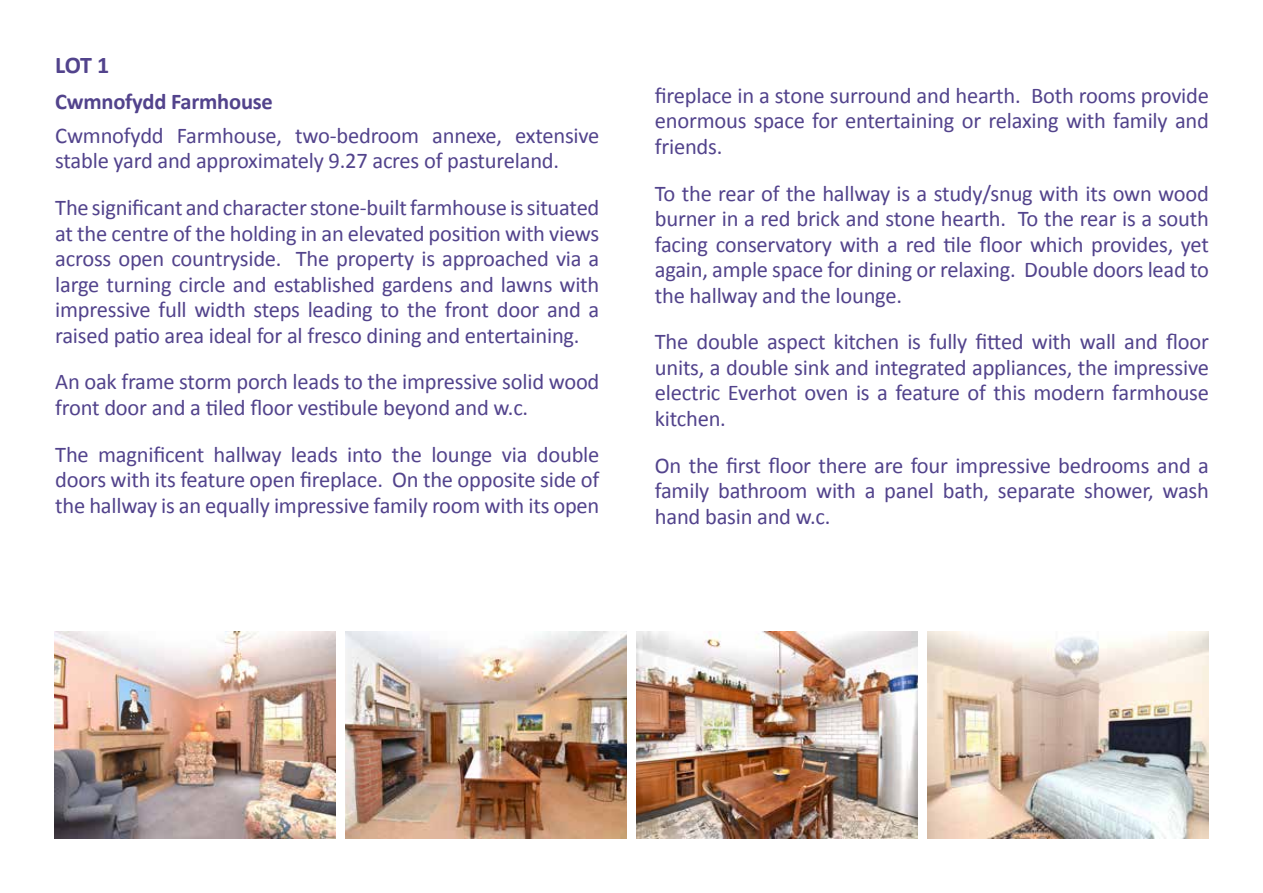
<style>
.page{position:relative;width:1263px;height:893px;background:#fff}
.page>*{position:absolute;margin:0;border:0;box-sizing:border-box;transform-origin:0 0}
.t1{font:700 24px "Calibri";color:#52438c}
.t2{font:22.5px/25.5px "Calibri";letter-spacing:-.01em;color:#52438c;text-align:justify}
.t3{font:700 22.5px "Calibri";letter-spacing:-.01em;color:#52438c}
</style>
<div class="page">
<img style="left:54px;top:631px;width:281px;height:208px">
<img style="left:345px;top:631px;width:281px;height:208px">
<img style="left:636px;top:631px;width:282px;height:208px">
<img style="left:927px;top:631px;width:282px;height:208px">
<p class="t1" style="left:55px;top:50px;width:55px">LOT 1</p>
<p class="t3" style="left:55px;top:87px;width:219px">Cwmnofydd Farmhouse</p>
<p class="t2" style="left:55px;top:122px;width:546px">Cwmnofydd Farmhouse, two-bedroom annexe, extensive stable yard and approximately 9.27 acres of pastureland.</p>
<p class="t2" style="left:55px;top:194px;width:546px">The significant and character stone-built farmhouse is situated at the centre of the holding in an elevated position with views across open countryside. The property is approached via a large turning circle and established gardens and lawns with impressive full width steps leading to the front door and a raised patio area ideal for al fresco dining and entertaining.</p>
<p class="t2" style="left:55px;top:368px;width:546px">An oak frame storm porch leads to the impressive solid wood front door and a tiled floor vestibule beyond and w.c.</p>
<p class="t2" style="left:55px;top:440px;width:546px">The magnificent hallway leads into the lounge via double doors with its feature open fireplace. On the opposite side of the hallway is an equally impressive family room with its open</p>
<p class="t2" style="left:655px;top:82px;width:556px">fireplace in a stone surround and hearth. Both rooms provide enormous space for entertaining or relaxing with family and friends.</p>
<p class="t2" style="left:655px;top:179px;width:556px">To the rear of the hallway is a study/snug with its own wood burner in a red brick and stone hearth. To the rear is a south facing conservatory with a red tile floor which provides, yet again, ample space for dining or relaxing. Double doors lead to the hallway and the lounge.</p>
<p class="t2" style="left:655px;top:328px;width:556px">The double aspect kitchen is fully fitted with wall and floor units, a double sink and integrated appliances, the impressive electric Everhot oven is a feature of this modern farmhouse kitchen.</p>
<p class="t2" style="left:655px;top:451px;width:556px">On the first floor there are four impressive bedrooms and a family bathroom with a panel bath, separate shower, wash hand basin and w.c.</p>
</div>
